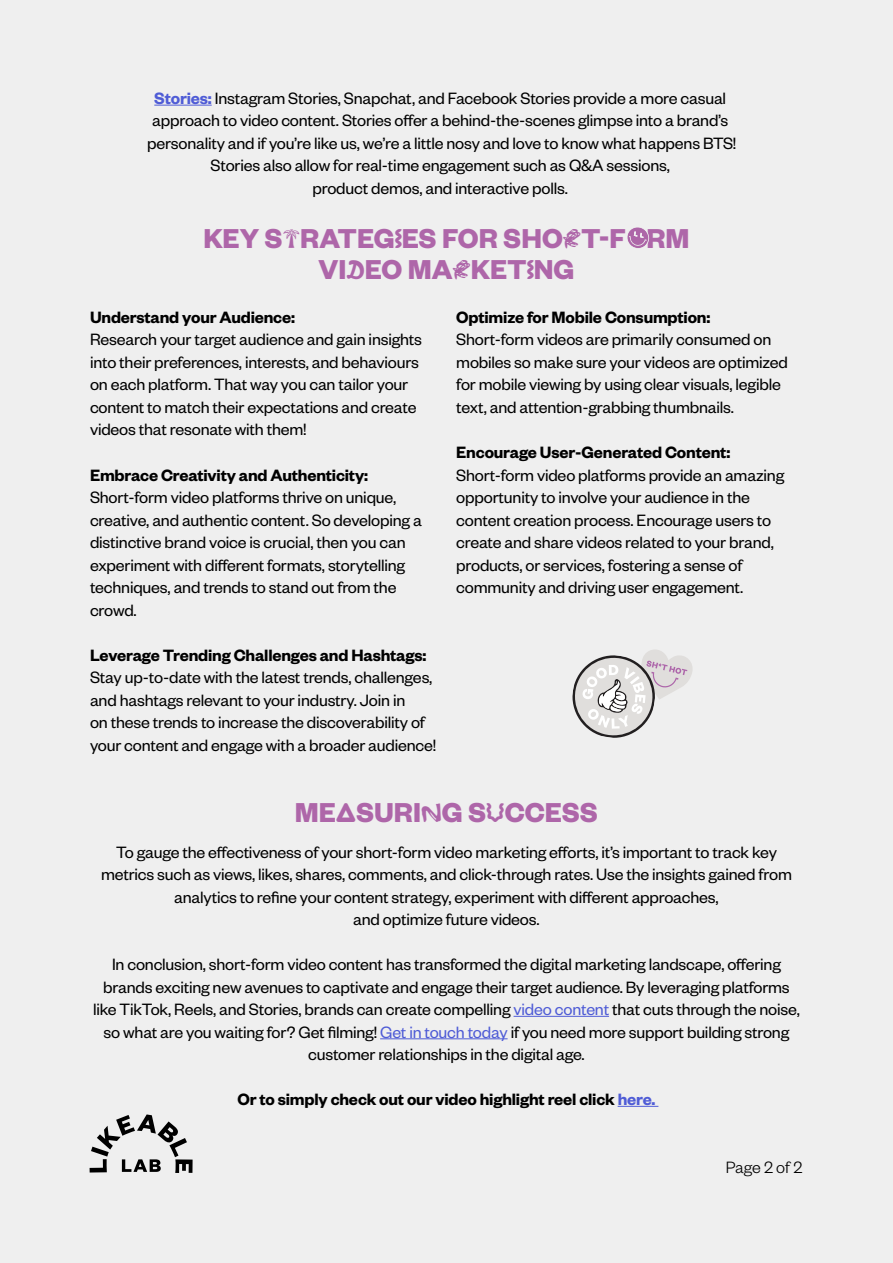
<style>
.page{position:relative;width:893px;height:1263px;background:#efefef}
.page>*{position:absolute;margin:0;border:0;box-sizing:border-box;transform-origin:0 0}
.t1{font:700 30px/31.5px "Founders Grotesk";color:#ae66a9;text-align:center}
.t2{font:18px/22.5px "Founders Grotesk";letter-spacing:-.01em;color:#000}
.t3{font:600 18px "Founders Grotesk";letter-spacing:-.01em;color:#000}
.t4{font:300 18px "Founders Grotesk";color:#000}
.s1{font-weight:600;color:#4f5cd6}
.s2{font-family:"Secondary";font-weight:400}
.s3{color:#4f5cd6}
</style>
<div class="page">
<svg style="left:90px;top:1114px;width:103px;height:59px"></svg>
<hr style="left:514px;top:1016px;width:95px;height:1px;background:#4f5cd6">
<hr style="left:380px;top:1038px;width:128px;height:1px;background:#4f5cd6">
<hr style="left:618px;top:1106px;width:40px;height:1px;background:#4f5cd6">
<svg style="left:627px;top:227px;width:22px;height:21px"></svg>
<svg style="left:572px;top:650px;width:121px;height:88px"></svg>
<hr style="left:154px;top:105px;width:58px;height:1px;background:#4f5cd6">
<p class="t2" style="left:147px;top:86px;width:591px;text-align:center"><span class="s1">Stories:</span> Instagram Stories, Snapchat, and Facebook Stories provide a more casual approach to video content. Stories offer a behind-the-scenes glimpse into a brand’s personality and if you’re like us, we’re a little nosy and love to know what happens BTS!<br>Stories also allow for real-time engagement such as Q&amp;A sessions,<br>product demos, and interactive polls.</p>
<h1 class="t1" style="left:203px;top:221px;width:488px">KEY S<span class="s2">T</span>RATEG<span class="s2">I</span>ES FOR SHO<span class="s2">R</span>T-F RM<br>VI<span class="s2">D</span>EO MA<span class="s2">R</span>KET<span class="s2">I</span>NG</h1>
<p class="t3" style="left:90px;top:306px;width:207px">Understand your Audience:</p>
<p class="t2" style="left:90px;top:328px;width:334px">Research your target audience and gain insights into their preferences, interests, and behaviours on each platform. That way you can tailor your content to match their expectations and create videos that resonate with them!</p>
<p class="t3" style="left:90px;top:463px;width:280px">Embrace Creativity and Authenticity:</p>
<p class="t2" style="left:90px;top:485px;width:333px">Short-form video platforms thrive on unique, creative, and authentic content. So developing a distinctive brand voice is crucial, then you can experiment with different formats, storytelling techniques, and trends to stand out from the crowd.</p>
<p class="t3" style="left:90px;top:643px;width:338px">Leverage Trending Challenges and Hashtags:</p>
<p class="t2" style="left:90px;top:665px;width:348px">Stay up-to-date with the latest trends, challenges, and hashtags relevant to your industry. Join in<br>on these trends to increase the discoverability of your content and engage with a broader audience!</p>
<p class="t3" style="left:456px;top:306px;width:256px">Optimize for Mobile Consumption:</p>
<p class="t2" style="left:456px;top:328px;width:333px">Short-form videos are primarily consumed on mobiles so make sure your videos are optimized for mobile viewing by using clear visuals, legible text, and attention-grabbing thumbnails.</p>
<p class="t3" style="left:456px;top:441px;width:276px">Encourage User-Generated Content:</p>
<p class="t2" style="left:456px;top:463px;width:330px">Short-form video platforms provide an amazing opportunity to involve your audience in the content creation process. Encourage users to create and share videos related to your brand, products, or services, fostering a sense of community and driving user engagement.</p>
<h1 class="t1" style="left:295px;top:795px;width:305px">ME<span class="s2">A</span>SURI<span class="s2">N</span>G S<span class="s2">U</span>CCESS</h1>
<p class="t2" style="left:101px;top:840px;width:692px;text-align:center">To gauge the effectiveness of your short-form video marketing efforts, it’s important to track key metrics such as views, likes, shares, comments, and click-through rates. Use the insights gained from analytics to refine your content strategy, experiment with different approaches,<br>and optimize future videos.</p>
<p class="t2" style="left:93px;top:952px;width:708px;text-align:center">In conclusion, short-form video content has transformed the digital marketing landscape, offering brands exciting new avenues to captivate and engage their target audience. By leveraging platforms like TikTok, Reels, and Stories, brands can create compelling <span class="s3">video content</span> that cuts through the noise, so what are you waiting for? Get filming! <span class="s3">Get in touch today</span> if you need more support building strong customer relationships in the digital age.</p>
<p class="t3" style="left:237px;top:1088px;width:420px">Or to simply check out our video highlight reel click <span class="s3">here.</span></p>
<p class="t4" style="left:726px;top:1157px;width:78px">Page 2 of 2</p>
</div>
